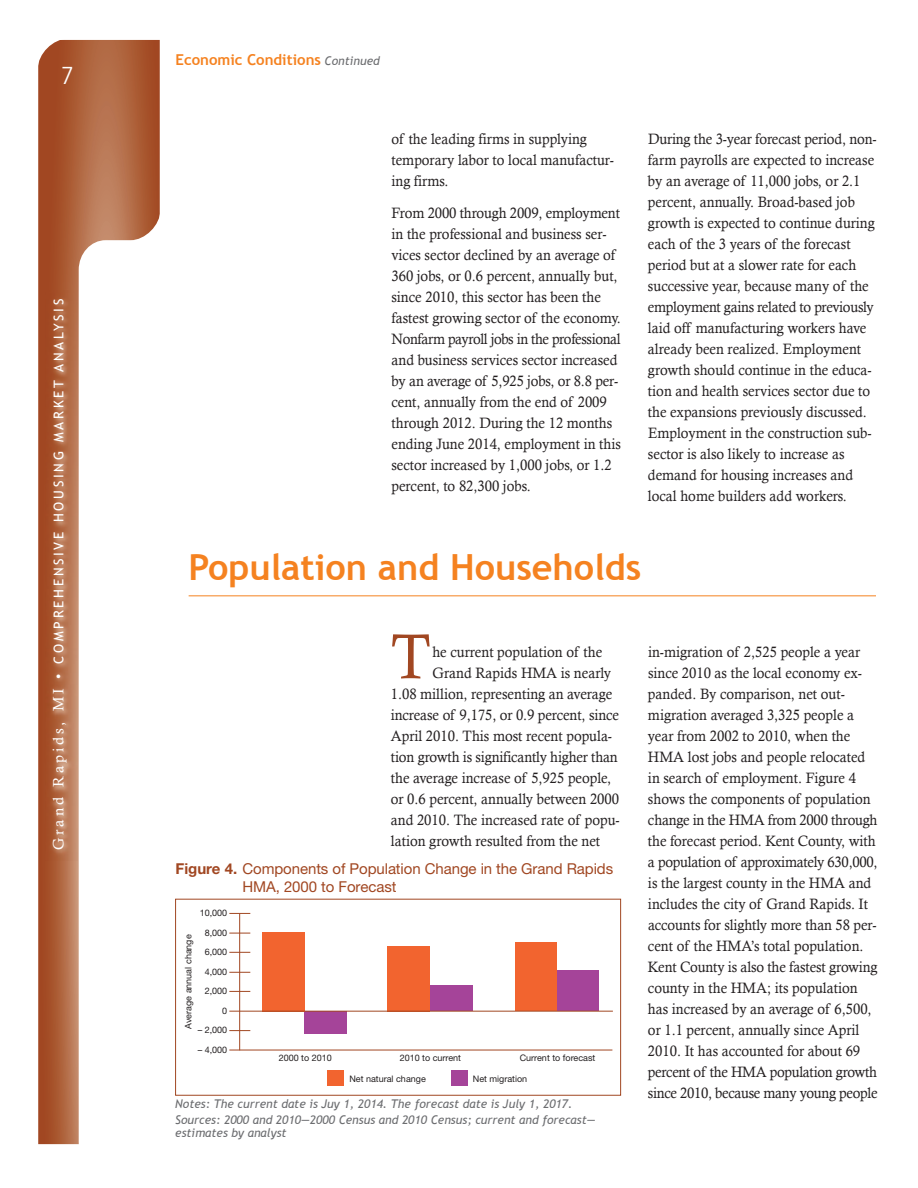
<style>
.page{position:relative;width:918px;height:1188px;background:#fff}
.page>*{position:absolute;margin:0;border:0;box-sizing:border-box;transform-origin:0 0}
.body_text{font:63.75px "Calisto";color:#a14722;scale:.95 1}
.level1{font:700 36px "Trebuchet MS";color:#f58220}
.t1{font:300 27px "Rotis Sans Serif";color:#fff}
.body_text-2{font:15px/21px "Calisto";color:#231f20;scale:.95 1}
.t2{font:15px/18px "Helvetica Neue";letter-spacing:-.005em;color:#a14722}
.t3{font:700 15px "Trebuchet MS";color:#f58220}
.t4{font:13.5px "Trebuchet MS";letter-spacing:.2em;color:#fff}
.t5{font:italic 12px/13.5px "Trebuchet MS";color:#6c6d70}
.t6{font:9px/19.5px "Helvetica Neue";color:#231f20;text-align:right}
.s1{font-family:"Calisto";font-size:15px}
.s2{font-weight:400;font-style:italic;font-size:12px;color:#6c6d70}
.s3{font-weight:700}
</style>
<div class="page">
<svg style="left:38px;top:40px;width:122px;height:1104px;background:#af633f"></svg>
<svg style="left:79px;top:240px;width:106px;height:904px"></svg>
<svg style="left:38px;top:39px;width:30px;height:30px"></svg>
<svg style="left:130px;top:210px;width:36px;height:36px"></svg>
<img style="left:46px;top:290px;width:31px;height:570px">
<hr style="left:189px;top:595px;width:687px;height:1px;background:#f58220">
<div style="left:175px;top:899px;width:446px;height:197px;border:1px solid #a14722"></div>
<div style="left:304px;top:1011px;width:43px;height:23px;background:#a54499"></div>
<div style="left:262px;top:932px;width:42px;height:79px;background:#f2642f"></div>
<div style="left:430px;top:986px;width:43px;height:25px;background:#a54499"></div>
<div style="left:388px;top:946px;width:42px;height:65px;background:#f2642f"></div>
<div style="left:556px;top:971px;width:43px;height:40px;background:#a54499"></div>
<div style="left:515px;top:943px;width:41px;height:68px;background:#f2642f"></div>
<hr style="left:239px;top:913px;width:1px;height:137px;background:#a14722">
<svg style="left:229px;top:913px;width:21px;height:1px"></svg>
<svg style="left:229px;top:933px;width:21px;height:1px"></svg>
<svg style="left:229px;top:952px;width:21px;height:1px"></svg>
<svg style="left:229px;top:972px;width:21px;height:1px"></svg>
<svg style="left:229px;top:991px;width:21px;height:1px"></svg>
<svg style="left:229px;top:1030px;width:21px;height:1px"></svg>
<hr style="left:229px;top:1011px;width:384px;height:1px;background:#a14722">
<div style="left:451px;top:1071px;width:16px;height:15px;background:#a54499"></div>
<div style="left:327px;top:1071px;width:17px;height:15px;background:#f2642f"></div>
<hr style="left:229px;top:1050px;width:383px;height:1px;background:#a14722">
<h3 class="t1" style="left:61px;top:60px;width:14px">7</h3>
<p class="t4" style="left:51px;top:850px;width:553px;rotate:-90deg"><span class="s1">Grand Rapids, MI •</span> COMPREHENSIVE HOUSING MARKET ANALYSIS</p>
<p class="t3" style="left:176px;top:50px;width:206px">Economic Conditions <span class="s2">Continued</span></p>
<p class="body_text-2" style="left:391px;top:128px;width:236px">of the leading firms in supplying temporary labor to local manufactur&shy;ing firms.</p>
<p class="body_text-2" style="left:391px;top:202px;width:243px">From 2000 through 2009, employment in the professional and business ser&shy;vices sector declined by an average of 360 jobs, or 0.6 percent, annually but, since 2010, this sector has been the fastest growing sector of the economy.<br>Nonfarm payroll jobs in the professional and business services sector increased by an average of 5,925 jobs, or 8.8 per&shy;cent, annually from the end of 2009 through 2012. During the 12 months ending June 2014, employment in this sector increased by 1,000 jobs, or 1.2 percent, to 82,300 jobs.</p>
<p class="body_text-2" style="left:648px;top:128px;width:242px">During the 3-year forecast period, non&shy;farm payrolls are expected to increase by an average of 11,000 jobs, or 2.1 percent, annually. Broad-based job growth is expected to continue during each of the 3 years of the forecast period but at a slower rate for each successive year, because many of the employment gains related to previously laid off manufacturing workers have already been realized. Employment growth should continue in the educa&shy;tion and health services sector due to the expansions previously discussed.<br>Employment in the construction sub&shy;sector is also likely to increase as demand for housing increases and local home builders add workers.</p>
<p class="level1" style="left:189px;top:545px;width:454px">Population and Households</p>
<p class="body_text" style="left:391px;top:620px;width:43px">T</p>
<p class="body_text-2" style="left:432px;top:641px;width:180px">he current population of the</p>
<p class="body_text-2" style="left:432px;top:662px;width:190px">Grand Rapids HMA is nearly</p>
<p class="body_text-2" style="left:391px;top:683px;width:235px">1.08 million, representing an average</p>
<p class="body_text-2" style="left:391px;top:704px;width:242px">increase of 9,175, or 0.9 percent, since</p>
<p class="body_text-2" style="left:391px;top:725px;width:234px">April 2010. This most recent popula-</p>
<p class="body_text-2" style="left:391px;top:746px;width:240px">tion growth is significantly higher than</p>
<p class="body_text-2" style="left:391px;top:767px;width:233px">the average increase of 5,925 people,</p>
<p class="body_text-2" style="left:391px;top:788px;width:242px">or 0.6 percent, annually between 2000</p>
<p class="body_text-2" style="left:391px;top:809px;width:243px">and 2010. The increased rate of popu-</p>
<p class="body_text-2" style="left:391px;top:830px;width:222px">lation growth resulted from the net</p>
<p class="t2" style="left:242px;top:859px;width:372px;text-indent:-67px"><span class="s3">Figure 4.</span> Components of Population Change in the Grand Rapids<br>HMA, 2000 to Forecast</p>
<p class="t6" style="left:200px;top:903px;width:29px">10,000<br>8,000<br>6,000<br>4,000<br>2,000<br>0</p>
<p class="t6" style="left:198px;top:1020px;width:31px">– 2,000</p>
<p class="t6" style="left:198px;top:1040px;width:31px">– 4,000</p>
<p class="t6" style="left:178px;top:1029px;width:96px;rotate:-90deg">Average annual change</p>
<p class="t6" style="left:279px;top:1048px;width:55px">2000 to 2010</p>
<p class="t6" style="left:400px;top:1048px;width:63px">2010 to current</p>
<p class="t6" style="left:520px;top:1048px;width:77px">Current to forecast</p>
<p class="t6" style="left:349px;top:1069px;width:78px">Net natural change</p>
<p class="t6" style="left:473px;top:1069px;width:56px">Net migration</p>
<p class="t5" style="left:175px;top:1097px;width:399px">Notes: The current date is Juy 1, 2014. The forecast date is July 1, 2017.</p>
<p class="t5" style="left:175px;top:1113px;width:422px">Sources: 2000 and 2010—2000 Census and 2010 Census; current and forecast— estimates by analyst</p>
<p class="body_text-2" style="left:648px;top:641px;width:243px">in-migration of 2,525 people a year since 2010 as the local economy ex&shy;panded. By comparison, net out&shy;migration averaged 3,325 people a year from 2002 to 2010, when the HMA lost jobs and people relocated in search of employment. Figure 4 shows the components of population change in the HMA from 2000 through the forecast period. Kent County, with a population of approximately 630,000, is the largest county in the HMA and includes the city of Grand Rapids. It accounts for slightly more than 58 per&shy;cent of the HMA’s total population.<br>Kent County is also the fastest growing county in the HMA; its population has increased by an average of 6,500, or 1.1 percent, annually since April 2010. It has accounted for about 69 percent of the HMA population growth since 2010, because many young people</p>
</div>
